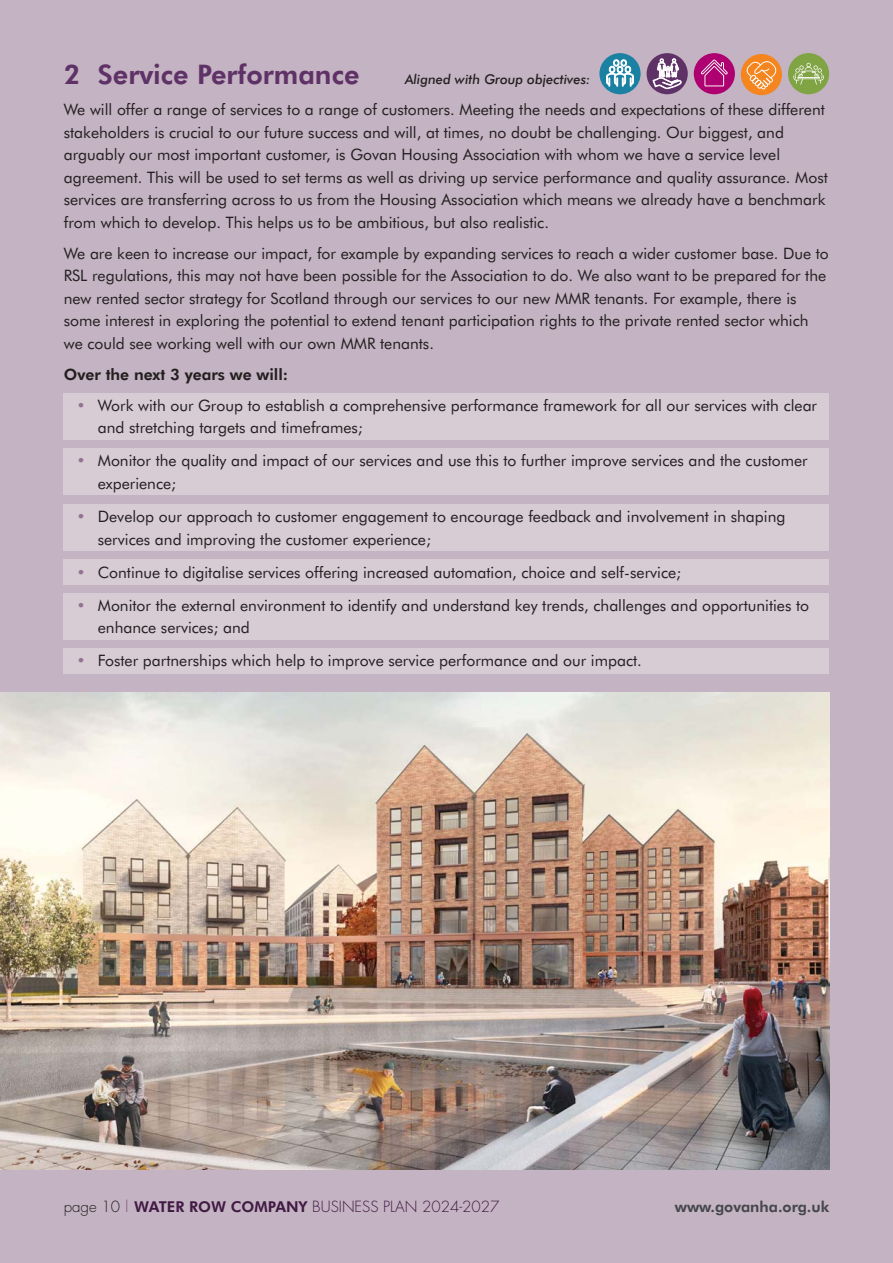
<style>
.page{position:relative;width:893px;height:1263px;background:#c4b3c2}
.page>*{position:absolute;margin:0;border:0;box-sizing:border-box;transform-origin:0 0}
.t1{font:800 27px "Futura BT";color:#5f3267}
.t2{font:15.75px/22.5px "Futura BT";color:#231f20}
.t3{font:800 15.75px "Futura BT";color:#231f20}
.t4{font:300 15px "Futura";color:#411a44}
.t5{font:800 15px "Futura BT";color:#44474d}
.t6{font:italic 500 13.5px "Futura BT";color:#231f20}
.s1{color:#937391}
.s2{color:#231f20}
.s3{color:#7a537b}
.s4{font-family:"Futura BT";font-weight:800}
</style>
<div class="page">
<div style="left:64px;top:393px;width:765px;height:47px;background:#d7cbd4"></div>
<div style="left:64px;top:448px;width:765px;height:47px;background:#d7cbd4"></div>
<div style="left:64px;top:504px;width:765px;height:47px;background:#d7cbd4"></div>
<div style="left:64px;top:559px;width:765px;height:26px;background:#d7cbd4"></div>
<div style="left:64px;top:593px;width:765px;height:47px;background:#d7cbd4"></div>
<div style="left:64px;top:648px;width:765px;height:26px;background:#d7cbd4"></div>
<img style="left:0;top:693px;width:829px;height:476px">
<div style="left:599px;top:53px;width:42px;height:41px;background:#1a81a2;border-radius:50%"></div>
<svg style="left:606px;top:60px;width:28px;height:26px"></svg>
<div style="left:647px;top:53px;width:41px;height:41px;background:#5f3267;border-radius:50%"></div>
<svg style="left:653px;top:59px;width:28px;height:30px"></svg>
<div style="left:694px;top:53px;width:41px;height:41px;background:#ae0070;border-radius:50%"></div>
<svg style="left:701px;top:60px;width:27px;height:26px"></svg>
<div style="left:741px;top:54px;width:41px;height:41px;background:#f5851f;border-radius:50%"></div>
<svg style="left:746px;top:61px;width:31px;height:28px"></svg>
<div style="left:788px;top:53px;width:41px;height:41px;background:#80a344;border-radius:50%"></div>
<svg style="left:793px;top:63px;width:31px;height:22px"></svg>
<hr style="left:797px;top:77px;width:23px;height:2px;background:#fff">
<h1 class="t1" style="left:64px;top:61px;width:297px">2 Service Performance</h1>
<p class="t6" style="left:405px;top:73px;width:187px">Aligned with Group objectives:</p>
<p class="t2" style="left:64px;top:99px;width:765px">We will offer a range of services to a range of customers. Meeting the needs and expectations of these different stakeholders is crucial to our future success and will, at times, no doubt be challenging. Our biggest, and arguably our most important customer, is Govan Housing Association with whom we have a service level agreement. This will be used to set terms as well as driving up service performance and quality assurance. Most services are transferring across to us from the Housing Association which means we already have a benchmark from which to develop. This helps us to be ambitious, but also realistic.</p>
<p class="t2" style="left:64px;top:243px;width:767px">We are keen to increase our impact, for example by expanding services to reach a wider customer base. Due to RSL regulations, this may not have been possible for the Association to do. We also want to be prepared for the new rented sector strategy for Scotland through our services to our new MMR tenants. For example, there is some interest in exploring the potential to extend tenant participation rights to the private rented sector which we could see working well with our own MMR tenants.</p>
<p class="t3" style="left:64px;top:366px;width:226px">Over the next 3 years we will:</p>
<p class="t2" style="left:98px;top:395px;width:721px;text-indent:-21px"><span class="s1">•</span> Work with our Group to establish a comprehensive performance framework for all our services with clear and stretching targets and timeframes;</p>
<p class="t2" style="left:98px;top:450px;width:711px;text-indent:-21px"><span class="s1">•</span> Monitor the quality and impact of our services and use this to further improve services and the customer experience;</p>
<p class="t2" style="left:98px;top:506px;width:689px;text-indent:-21px"><span class="s1">•</span> Develop our approach to customer engagement to encourage feedback and involvement in shaping services and improving the customer experience;</p>
<p class="t2" style="left:77px;top:562px;width:606px"><span class="s1">•</span> Continue to digitalise services offering increased automation, choice and self-service;</p>
<p class="t2" style="left:98px;top:595px;width:713px;text-indent:-21px"><span class="s1">•</span> Monitor the external environment to identify and understand key trends, challenges and opportunities to enhance services; and</p>
<p class="t2" style="left:77px;top:650px;width:567px"><span class="s1">•</span> Foster partnerships which help to improve service performance and our impact.</p>
<p class="t4" style="left:64px;top:1199px;width:437px"><span class="s2">page 10</span> <span class="s3">|</span> <span class="s4">WATER ROW COMPANY</span> BUSINESS PLAN 2024-2027</p>
<p class="t5" style="left:675px;top:1199px;width:156px">www.govanha.org.uk</p>
</div>
